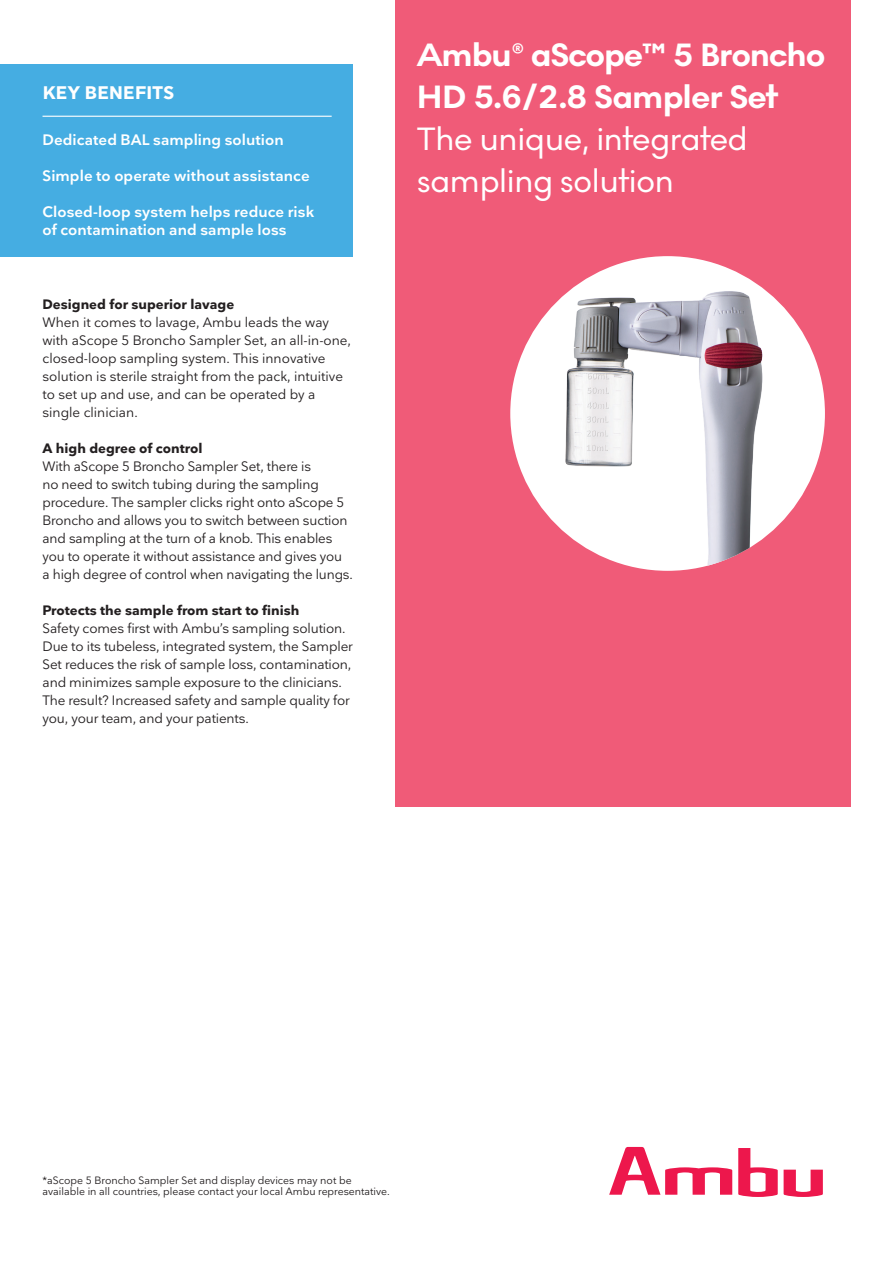
<style>
.page{position:relative;width:893px;height:1263px;background:#fff}
.page>*{position:absolute;margin:0;border:0;box-sizing:border-box;transform-origin:0 0}
.t1{font:700 33px/42px "Noir No 1";letter-spacing:-.02em;color:#fff}
.t2{font:33px/42px "Noir No 1";letter-spacing:-.01em;color:#fff}
.t3{font:700 18px "Nationale";letter-spacing:.02em;color:#fff}
.t4{font:600 15px/18px "Nationale";letter-spacing:.005em;color:#fff}
.t5{font:13.5px/18px "Nationale";letter-spacing:-.01em;color:#231f20}
.t6{font:700 13.5px "Nationale";color:#231f20}
.t7{font:10.5px/10.5px "Nationale";color:#231f20}
</style>
<div class="page">
<div style="left:395px;top:0;width:455px;height:806px;background:#f05b78"></div>
<img style="left:523px;top:256px;width:302px;height:315px">
<div style="left:0;top:64px;width:353px;height:192px;background:#45ade2"></div>
<hr style="left:43px;top:116px;width:289px;height:1px;background:#fff">
<svg style="left:784px;top:1169px;width:39px;height:28px"></svg>
<svg style="left:738px;top:1148px;width:40px;height:49px"></svg>
<svg style="left:609px;top:1147px;width:123px;height:48px"></svg>
<h2 class="t3" style="left:43px;top:81px;width:133px">KEY BENEFITS</h2>
<p class="t4" style="left:43px;top:131px;width:243px">Dedicated BAL sampling solution</p>
<p class="t4" style="left:43px;top:167px;width:269px">Simple to operate without assistance</p>
<p class="t4" style="left:43px;top:203px;width:273px">Closed-loop system helps reduce risk of contamination and sample loss</p>
<p class="t6" style="left:43px;top:296px;width:193px">Designed for superior lavage</p>
<p class="t5" style="left:43px;top:313px;width:310px">When it comes to lavage, Ambu leads the way with aScope 5 Broncho Sampler Set, an all-in-one, closed-loop sampling system. This innovative solution is sterile straight from the pack, intuitive to set up and use, and can be operated by a single clinician.</p>
<p class="t6" style="left:43px;top:440px;width:162px">A high degree of control</p>
<p class="t5" style="left:43px;top:457px;width:312px">With aScope 5 Broncho Sampler Set, there is<br>no need to switch tubing during the sampling procedure. The sampler clicks right onto aScope 5<br>Broncho and allows you to switch between suction and sampling at the turn of a knob. This enables you to operate it without assistance and gives you<br>a high degree of control when navigating the lungs.</p>
<p class="t6" style="left:43px;top:602px;width:258px">Protects the sample from start to finish</p>
<p class="t5" style="left:43px;top:619px;width:312px">Safety comes first with Ambu’s sampling solution.<br>Due to its tubeless, integrated system, the Sampler Set reduces the risk of sample loss, contamination, and minimizes sample exposure to the clinicians.<br>The result? Increased safety and sample quality for you, your team, and your patients.</p>
<h1 class="t1" style="left:417px;top:34px;width:410px">Ambu® aScope™ 5 Broncho<br>HD 5.6/2.8 Sampler Set</h1>
<h1 class="t2" style="left:417px;top:118px;width:332px">The unique, integrated sampling solution</h1>
<p class="t7" style="left:43px;top:1175px;width:349px">*aScope 5 Broncho Sampler Set and display devices may not be available in all countries, please contact your local Ambu representative.</p>
</div>
